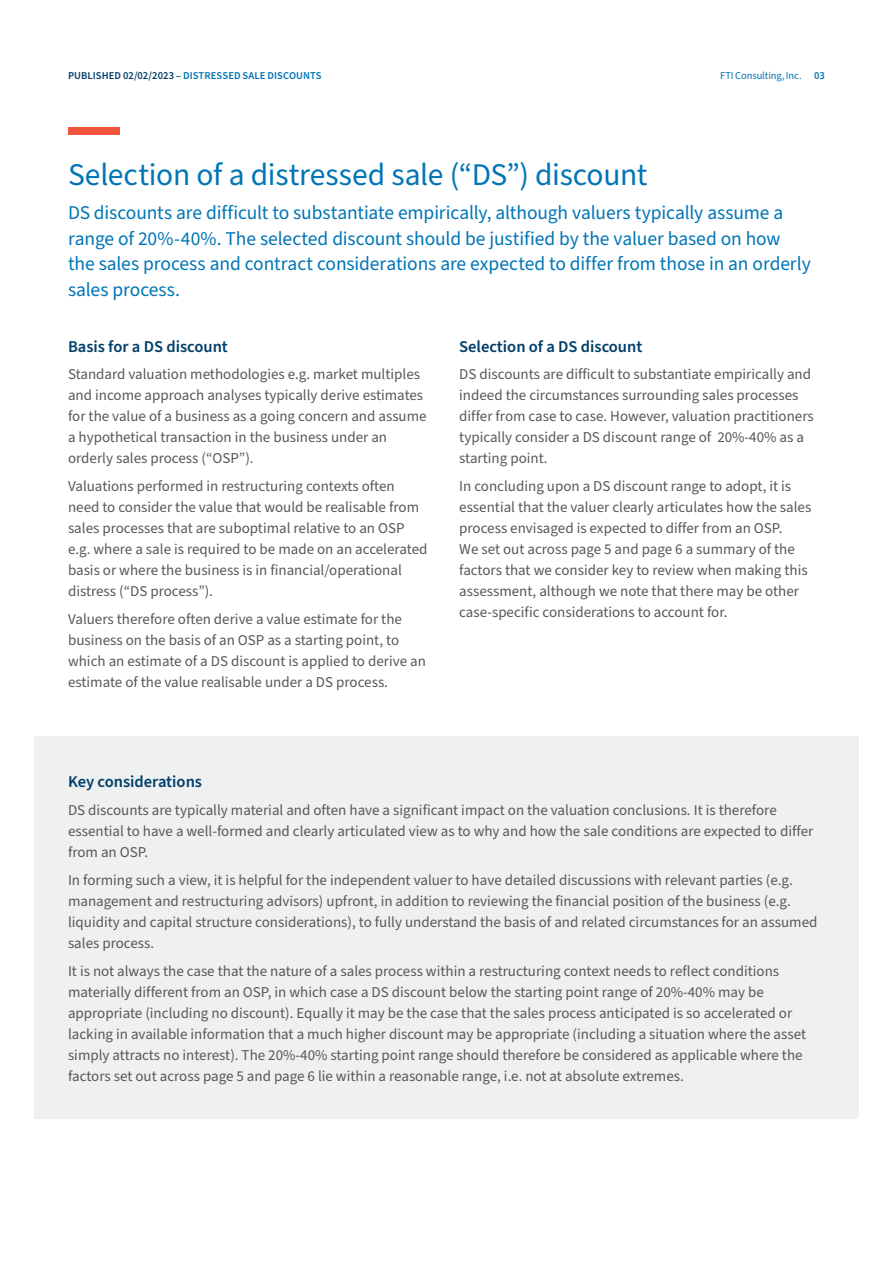
<style>
.page{position:relative;width:893px;height:1263px;background:#fff}
.page>*{position:absolute;margin:0;border:0;box-sizing:border-box;transform-origin:0 0}
.Subtitle{font:31.5px "Source Sans Pro";letter-spacing:-.01em;color:#0075b6}
.Intro{font:19.5px/25.5px "Source Sans Pro";letter-spacing:-.005em;color:#0075b6}
.Subhead{font:600 16.5px "Source Sans Pro";color:#003e69}
.Body_copy{font:600 16.5px "Source Sans Pro";color:#003e69}
.Body_copy-2{font:15px/21px "Source Sans Pro";color:#57585a}
.Running_head_dark_bl{font:600 10.5px "Source Sans Pro";letter-spacing:.01em;color:#0075b6}
.Boilerplate{font:10.5px "Source Sans Pro";letter-spacing:-.01em;color:#0075b6}
.Report_Label{font:600 10.5px "Source Sans Pro";color:#0075b6}
.s1{color:#003e69}
</style>
<div class="page">
<div style="left:34px;top:736px;width:825px;height:382px;background:#eff0f0"></div>
<div style="left:68px;top:128px;width:51px;height:7px;background:#f0553e"></div>
<p class="Boilerplate" style="left:720px;top:68px;width:83px">FTI Consulting, Inc.</p>
<p class="Running_head_dark_bl" style="left:68px;top:68px;width:255px"><span class="s1">PUBLISHED 02/02/2023 –</span> DISTRESSED SALE DISCOUNTS</p>
<p class="Report_Label" style="left:814px;top:68px;width:12px">03</p>
<p class="Subtitle" style="left:68px;top:154px;width:581px">Selection of a distressed sale (“DS”) discount</p>
<p class="Intro" style="left:68px;top:201px;width:744px">DS discounts are difficult to substantiate empirically, although valuers typically assume a range of 20%-40%. The selected discount should be justified by the valuer based on how the sales process and contract considerations are expected to differ from those in an orderly sales process.</p>
<p class="Subhead" style="left:68px;top:335px;width:161px">Basis for a DS discount</p>
<p class="Body_copy-2" style="left:68px;top:364px;width:360px">Standard valuation methodologies e.g. market multiples and income approach analyses typically derive estimates for the value of a business as a going concern and assume a hypothetical transaction in the business under an orderly sales process (“OSP”).</p>
<p class="Body_copy-2" style="left:68px;top:476px;width:361px">Valuations performed in restructuring contexts often need to consider the value that would be realisable from sales processes that are suboptimal relative to an OSP e.g. where a sale is required to be made on an accelerated basis or where the business is in financial/operational distress (“DS process”).</p>
<p class="Body_copy-2" style="left:68px;top:609px;width:359px">Valuers therefore often derive a value estimate for the business on the basis of an OSP as a starting point, to which an estimate of a DS discount is applied to derive an estimate of the value realisable under a DS process.</p>
<p class="Body_copy" style="left:459px;top:335px;width:185px">Selection of a DS discount</p>
<p class="Body_copy-2" style="left:459px;top:364px;width:356px">DS discounts are difficult to substantiate empirically and indeed the circumstances surrounding sales processes differ from case to case. However, valuation practitioners typically consider a DS discount range of 20%-40% as a starting point.</p>
<p class="Body_copy-2" style="left:459px;top:476px;width:354px">In concluding upon a DS discount range to adopt, it is essential that the valuer clearly articulates how the sales process envisaged is expected to differ from an OSP.<br>We set out across page 5 and page 6 a summary of the factors that we consider key to review when making this assessment, although we note that there may be other case-specific considerations to account for.</p>
<p class="Subhead" style="left:68px;top:771px;width:136px">Key considerations</p>
<p class="Body_copy-2" style="left:68px;top:800px;width:747px">DS discounts are typically material and often have a significant impact on the valuation conclusions. It is therefore essential to have a well-formed and clearly articulated view as to why and how the sale conditions are expected to differ from an OSP.</p>
<p class="Body_copy-2" style="left:68px;top:870px;width:751px">In forming such a view, it is helpful for the independent valuer to have detailed discussions with relevant parties (e.g. management and restructuring advisors) upfront, in addition to reviewing the financial position of the business (e.g. liquidity and capital structure considerations), to fully understand the basis of and related circumstances for an assumed sales process.</p>
<p class="Body_copy-2" style="left:68px;top:960px;width:739px">It is not always the case that the nature of a sales process within a restructuring context needs to reflect conditions materially different from an OSP, in which case a DS discount below the starting point range of 20%-40% may be appropriate (including no discount). Equally it may be the case that the sales process anticipated is so accelerated or lacking in available information that a much higher discount may be appropriate (including a situation where the asset simply attracts no interest). The 20%-40% starting point range should therefore be considered as applicable where the factors set out across page 5 and page 6 lie within a reasonable range, i.e. not at absolute extremes.</p>
</div>
